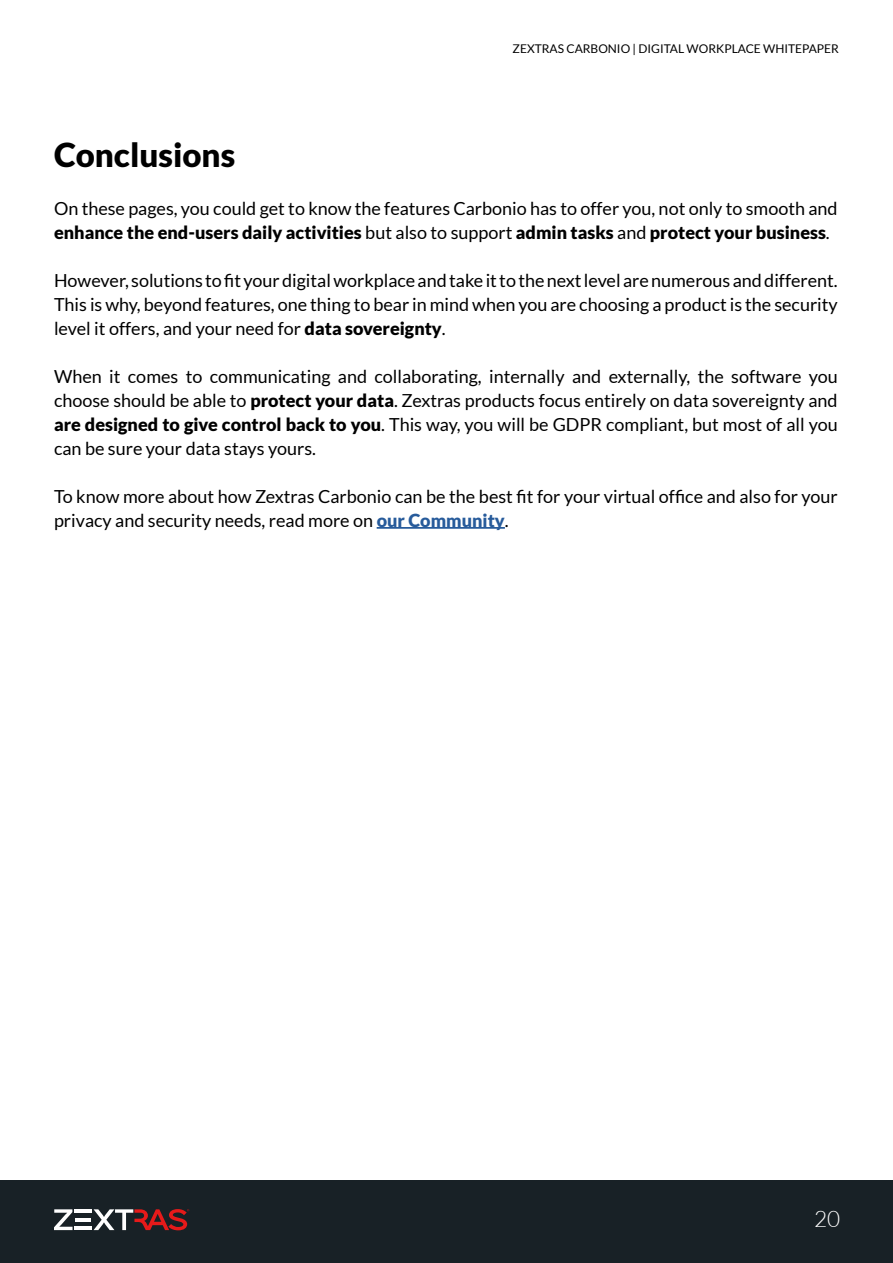
<style>
.page{position:relative;width:893px;height:1263px;background:#fff}
.page>*{position:absolute;margin:0;border:0;box-sizing:border-box;transform-origin:0 0}
.t1{font:900 33px "Lato";color:#000}
.t2{font:300 22.5px "Lato";color:#fff}
.t3{font:18px/24px "Lato";color:#000}
.t4{font:12px "Lato";color:#000}
.s1{font-weight:900}
.s2{font-weight:900;color:#275b9b}
</style>
<div class="page">
<div style="left:0;top:1180px;width:893px;height:83px;background:#182126"></div>
<svg style="left:54px;top:1209px;width:19px;height:21px"></svg>
<hr style="left:75px;top:1218px;width:16px;height:3px;background:#fff">
<hr style="left:75px;top:1227px;width:17px;height:3px;background:#fff">
<hr style="left:75px;top:1209px;width:17px;height:4px;background:#fff">
<svg style="left:94px;top:1209px;width:95px;height:21px"></svg>
<hr style="left:377px;top:527px;width:128px;height:2px;background:#275b9b">
<p class="t4" style="left:513px;top:42px;width:328px">ZEXTRAS CARBONIO | DIGITAL WORKPLACE WHITEPAPER</p>
<h1 class="t1" style="left:54px;top:135px;width:183px">Conclusions</h1>
<p class="t3" style="left:54px;top:196px;width:785px">On these pages, you could get to know the features Carbonio has to offer you, not only to smooth and <span class="s1">enhance the end-users daily activities</span> but also to support <span class="s1">admin tasks</span> and <span class="s1">protect your business</span>.</p>
<p class="t3" style="left:54px;top:268px;width:785px;text-align:justify">However, solutions to fit your digital workplace and take it to the next level are numerous and different.<br>This is why, beyond features, one thing to bear in mind when you are choosing a product is the security level it offers, and your need for <span class="s1">data sovereignty</span>.</p>
<p class="t3" style="left:54px;top:364px;width:785px;text-align:justify">When it comes to communicating and collaborating, internally and externally, the software you choose should be able to <span class="s1">protect your data</span>. Zextras products focus entirely on data sovereignty and <span class="s1">are designed to give control back to you</span>. This way, you will be GDPR compliant, but most of all you can be sure your data stays yours.</p>
<p class="t3" style="left:54px;top:484px;width:785px">To know more about how Zextras Carbonio can be the best fit for your virtual office and also for your privacy and security needs, read more on <span class="s2">our Community</span>.</p>
<p class="t2" style="left:814px;top:1207px;width:28px">20</p>
</div>
